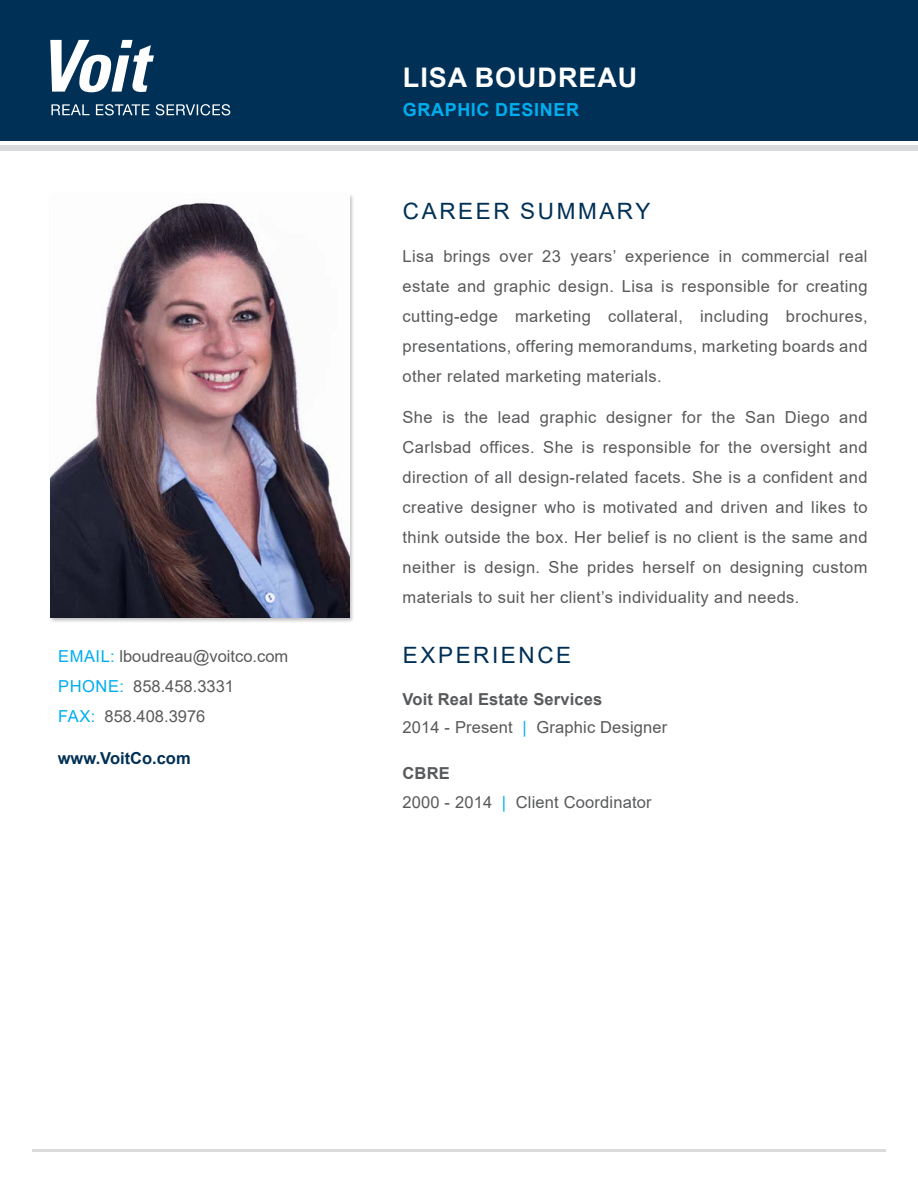
<style>
.page{position:relative;width:918px;height:1188px;background:#fff}
.page>*{position:absolute;margin:0;border:0;box-sizing:border-box;transform-origin:0 0}
.Name{font:700 27px "Arial";letter-spacing:.035em;color:#fff}
.Heading{font:22.5px "Arial";letter-spacing:.115em;color:#003055}
.t1{font:700 18px "Arial";letter-spacing:.035em;color:#00aeef}
.Copy{font:16.5px/30px "Arial";letter-spacing:.025em;color:#58595b;text-align:justify}
.Contact_Info{font:16.5px "Arial";color:#58595b}
.Copy-2{font:700 16.5px "Arial";letter-spacing:.01em;color:#58595b}
.web{font:700 16.5px "Arial";color:#003055}
.s1{color:#00aeef}
</style>
<div class="page">
<div style="left:0;top:0;width:918px;height:140px;background:#003055"></div>
<hr style="left:32px;top:1149px;width:854px;height:2px;background:#dadbdc">
<div style="left:0;top:146px;width:918px;height:5px;background:#dadbdc"></div>
<svg style="left:51px;top:104px;width:39px;height:11px"></svg>
<svg style="left:96px;top:104px;width:53px;height:12px"></svg>
<svg style="left:156px;top:104px;width:74px;height:12px"></svg>
<svg style="left:50px;top:40px;width:104px;height:52px"></svg>
<div style="left:49px;top:193px;width:306px;height:430px;background:#000;opacity:.25"></div>
<img style="left:50px;top:194px;width:299px;height:424px">
<p class="Contact_Info" style="left:58px;top:645px;width:232px"><span class="s1">EMAIL:</span> lboudreau@voitco.com</p>
<p class="Contact_Info" style="left:58px;top:675px;width:177px"><span class="s1">PHONE:</span> 858.458.3331</p>
<p class="Contact_Info" style="left:58px;top:705px;width:149px"><span class="s1">FAX:</span> 858.408.3976</p>
<p class="web" style="left:58px;top:746px;width:134px">www.VoitCo.com</p>
<p class="Name" style="left:403px;top:59px;width:236px">LISA BOUDREAU</p>
<p class="t1" style="left:403px;top:96px;width:178px">GRAPHIC DESINER</p>
<p class="Heading" style="left:403px;top:195px;width:249px">CAREER SUMMARY</p>
<p class="Copy" style="left:403px;top:241px;width:467px">Lisa brings over 23 years’ experience in commercial real estate and graphic design. Lisa is responsible for creating cutting-edge marketing collateral, including brochures, presentations, offering memorandums, marketing boards and other related marketing materials.</p>
<p class="Copy" style="left:403px;top:402px;width:467px">She is the lead graphic designer for the San Diego and Carlsbad offices. She is responsible for the oversight and direction of all design-related facets. She is a confident and creative designer who is motivated and driven and likes to think outside the box. Her belief is no client is the same and neither is design. She prides herself on designing custom materials to suit her client’s individuality and needs.</p>
<p class="Heading" style="left:403px;top:639px;width:170px">EXPERIENCE</p>
<p class="Copy-2" style="left:403px;top:687px;width:201px">Voit Real Estate Services</p>
<p class="Copy" style="left:403px;top:712px;width:266px">2014 - Present <span class="s1">|</span> Graphic Designer</p>
<p class="Copy-2" style="left:403px;top:762px;width:49px">CBRE</p>
<p class="Copy" style="left:403px;top:787px;width:251px">2000 - 2014 <span class="s1">|</span> Client Coordinator</p>
</div>
